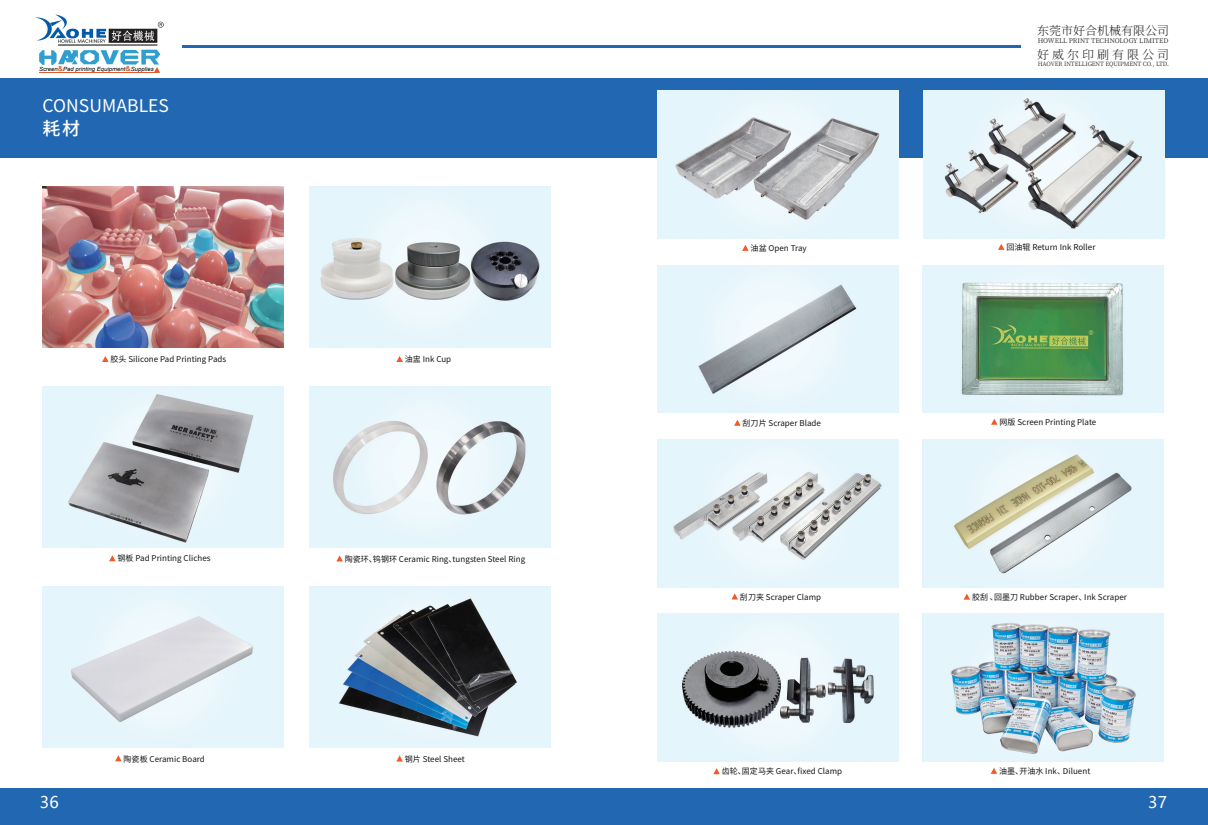
<style>
.page{position:relative;width:1208px;height:825px;background:#fff}
.page>*{position:absolute;margin:0;border:0;box-sizing:border-box;transform-origin:0 0}
.t1{font:500 18px "Source Han Sans CN";color:#fff}
.t2{font:17.5px "Source Han Sans CN";letter-spacing:.005em;color:#fff}
.t3{font:16px "Microsoft Ya Hei";letter-spacing:.005em;color:#fff}
.t4{font:300 12px "Source Han Serif CN";color:#231f20}
.t5{font:300 12px "Source Han Serif CN";letter-spacing:.25em;color:#231f20}
.t6{font:8px "Source Han Sans CN";letter-spacing:.005em;color:#151415}
.t7{font:6.5px "Source Han Serif CN";color:#231f20}
.t8{font:5.8px "Source Han Serif CN";letter-spacing:-.01em;color:#231f20}
.t9{font:italic 5.7px "Arial";color:#030303;scale:1.04 1}
.s1{font-weight:700;font-style:normal;font-size:7.1px;color:#e05a2d}
</style>
<div class="page">
<div style="left:0;top:78px;width:1208px;height:80px;background:#2167b2"></div>
<svg style="left:734px;top:420px;width:6px;height:6px"></svg>
<svg style="left:115px;top:755px;width:7px;height:6px"></svg>
<svg style="left:396px;top:755px;width:7px;height:6px"></svg>
<svg style="left:109px;top:555px;width:7px;height:6px"></svg>
<svg style="left:396px;top:356px;width:7px;height:6px"></svg>
<svg style="left:336px;top:555px;width:7px;height:6px"></svg>
<svg style="left:102px;top:356px;width:7px;height:6px"></svg>
<svg style="left:731px;top:593px;width:7px;height:6px"></svg>
<svg style="left:713px;top:768px;width:7px;height:6px"></svg>
<svg style="left:963px;top:594px;width:7px;height:6px"></svg>
<svg style="left:990px;top:768px;width:7px;height:6px"></svg>
<svg style="left:991px;top:419px;width:6px;height:6px"></svg>
<svg style="left:742px;top:245px;width:6px;height:6px"></svg>
<svg style="left:998px;top:244px;width:6px;height:6px"></svg>
<div style="left:0;top:788px;width:1208px;height:37px;background:#2167b2"></div>
<img style="left:43px;top:187px;width:241px;height:160px">
<img style="left:43px;top:387px;width:241px;height:160px">
<img style="left:43px;top:587px;width:241px;height:160px">
<img style="left:309px;top:587px;width:241px;height:160px">
<img style="left:309px;top:187px;width:241px;height:160px">
<img style="left:309px;top:387px;width:241px;height:160px">
<img style="left:658px;top:91px;width:241px;height:147px">
<img style="left:923px;top:91px;width:241px;height:147px">
<img style="left:922px;top:440px;width:241px;height:147px">
<img style="left:658px;top:614px;width:241px;height:147px">
<img style="left:922px;top:614px;width:241px;height:147px">
<img style="left:658px;top:265px;width:241px;height:148px">
<img style="left:922px;top:265px;width:241px;height:148px">
<img style="left:658px;top:440px;width:241px;height:147px">
<hr style="left:182px;top:46px;width:839px;height:2px;background:#2167b2">
<img style="left:35px;top:14px;width:128px;height:31px">
<svg style="left:39px;top:50px;width:121px;height:23px"></svg>
<hr style="left:39px;top:72px;width:118px;height:1px;background:#e05a2d">
<p class="t9" style="left:39px;top:65px;width:112px">Screen<span class="s1">&amp;</span>Pad printing Equipment<span class="s1">&amp;</span>Supplies</p>
<h2 class="t2" style="left:42px;top:96px;width:128px">CONSUMABLES</h2>
<h1 class="t1" style="left:42px;top:118px;width:39px">耗材</h1>
<p class="t6" style="left:111px;top:355px;width:117px">胶头 Silicone Pad Printing Pads</p>
<p class="t6" style="left:118px;top:554px;width:94px">钢板 Pad Printing Cliches</p>
<p class="t6" style="left:405px;top:355px;width:48px">油盅 Ink Cup</p>
<p class="t6" style="left:345px;top:554px;width:182px">陶瓷环、钨钢环 Ceramic Ring、tungsten Steel Ring</p>
<p class="t6" style="left:124px;top:754px;width:83px">陶瓷板 Ceramic Board</p>
<p class="t6" style="left:405px;top:754px;width:62px">钢片 Steel Sheet</p>
<h3 class="t4" style="left:1037px;top:24px;width:133px">东莞市好合机械有限公司</h3>
<p class="t7" style="left:1037px;top:37px;width:132px">HOWELL PRINT TECHNOLOGY LIMITED</p>
<h3 class="t5" style="left:1037px;top:48px;width:133px">好威尔印刷有限公司</h3>
<p class="t8" style="left:1037px;top:61px;width:133px">HAOVER INTELLIGENT EQUIPMENT CO., LTD.</p>
<p class="t6" style="left:750px;top:244px;width:58px">油盆 Open Tray</p>
<p class="t6" style="left:1006px;top:243px;width:90px">回油辊 Return Ink Roller</p>
<p class="t6" style="left:742px;top:418px;width:80px">刮刀片 Scraper Blade</p>
<p class="t6" style="left:999px;top:417px;width:98px">网版 Screen Printing Plate</p>
<p class="t6" style="left:740px;top:592px;width:83px">刮刀夹 Scraper Clamp</p>
<p class="t6" style="left:972px;top:592px;width:156px">胶刮 、回墨刀 Rubber Scraper、Ink Scraper</p>
<p class="t6" style="left:722px;top:767px;width:122px">齿轮、固定马夹 Gear、fixed Clamp</p>
<p class="t6" style="left:999px;top:766px;width:93px">油墨、开油水 Ink、Diluent</p>
<h3 class="t3" style="left:40px;top:791px;width:20px">36</h3>
<h3 class="t3" style="left:1148px;top:792px;width:20px">37</h3>
<h3 class="t3" style="left:42px;top:793px;width:20px">03</h3>
<h3 class="t3" style="left:1147px;top:794px;width:20px">04</h3>
</div>
